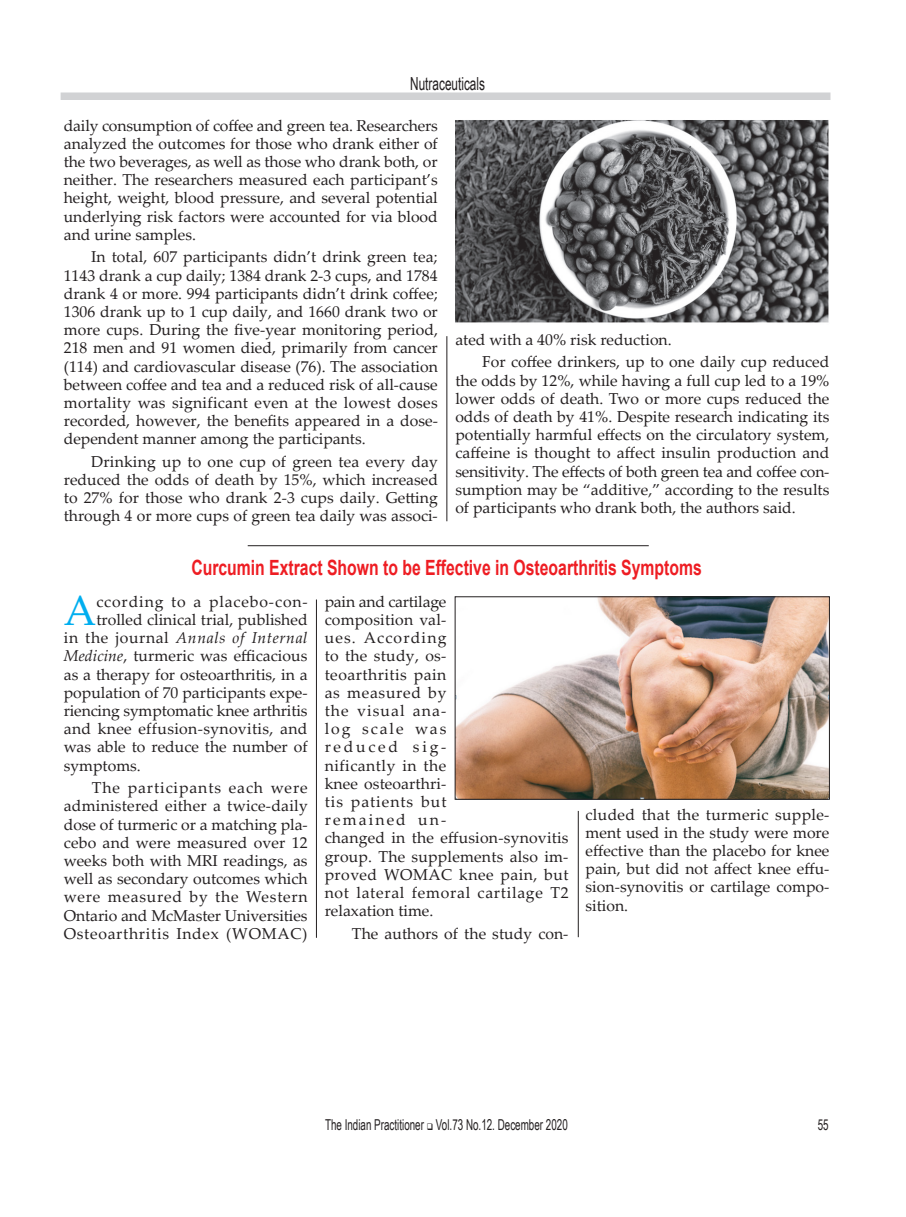
<style>
.page{position:relative;width:906px;height:1217px;background:#fff}
.page>*{position:absolute;margin:0;border:0;box-sizing:border-box;transform-origin:0 0}
._3_col{font:41.85px "Palatino Linotype";color:#00aeef}
.Subhead{font:700 21px "Arial";color:#ee1d23;scale:.75 1}
.t1{font:18px "Arial Narrow";color:#231f20;scale:.8 1}
._2_col{font:15.75px/18.1px "Palatino Linotype";color:#231f20;text-align:justify}
._3_col-2{font:15.75px/18.1px "Palatino Linotype";letter-spacing:.005em;color:#231f20;text-align:justify}
._3_col-3{font:15.75px/18.1px "Palatino Linotype";letter-spacing:.03em;color:#231f20}
._3_col-4{font:italic 15.75px "Palatino Linotype";letter-spacing:.04em;color:#231f20}
._3_col-5{font:15.75px "Palatino Linotype";letter-spacing:.055em;color:#231f20}
.Subhead-2{font:15px "Arial Narrow";color:#231f20;scale:.8 1}
.s1{font-style:normal}
.s2{font-style:italic}
</style>
<div class="page">
<div style="left:61px;top:92px;width:769px;height:8px;background:#d1d2d4"></div>
<hr style="left:248px;top:545px;width:401px;height:1px;background:#231f20">
<hr style="left:316px;top:599px;width:1px;height:338px;background:#231f20">
<hr style="left:578px;top:810px;width:1px;height:126px;background:#231f20">
<img style="left:455px;top:120px;width:374px;height:203px">
<hr style="left:446px;top:336px;width:1px;height:185px;background:#231f20">
<img style="left:457px;top:598px;width:370px;height:199px">
<div style="left:455px;top:596px;width:374px;height:203px;border:1px solid #231f20"></div>
<p class="t1" style="left:410px;top:71px;width:95px">Nutraceuticals</p>
<p class="_2_col" style="left:64px;top:116px;width:375px">daily consumption of coffee and green tea. Researchers analyzed the outcomes for those who drank either of the two beverages, as well as those who drank both, or neither. The researchers measured each participant’s height, weight, blood pressure, and several potential underlying risk factors were accounted for via blood and urine samples.</p>
<p class="_2_col" style="left:64px;top:247px;width:376px;text-indent:27px">In total, 607 participants didn’t drink green tea; 1143 drank a cup daily; 1384 drank 2-3 cups, and 1784 drank 4 or more. 994 participants didn’t drink coffee; 1306 drank up to 1 cup daily, and 1660 drank two or more cups. During the five-year monitoring period, 218 men and 91 women died, primarily from cancer (114) and cardiovascular disease (76). The association between coffee and tea and a reduced risk of all-cause mortality was significant even at the lowest doses recorded, however, the benefits appeared in a dose&shy;dependent manner among the participants.</p>
<p class="_2_col" style="left:64px;top:451px;width:376px;text-indent:27px">Drinking up to one cup of green tea every day reduced the odds of death by 15%, which increased to 27% for those who drank 2-3 cups daily. Getting through 4 or more cups of green tea daily was associ-</p>
<p class="_2_col" style="left:455px;top:330px;width:218px">ated with a 40% risk reduction.</p>
<p class="_2_col" style="left:455px;top:352px;width:376px;text-indent:27px">For coffee drinkers, up to one daily cup reduced the odds by 12%, while having a full cup led to a 19% lower odds of death. Two or more cups reduced the odds of death by 41%. Despite research indicating its potentially harmful effects on the circulatory system, caffeine is thought to affect insulin production and sensitivity. The effects of both green tea and coffee con&shy;sumption may be “additive,” according to the results of participants who drank both, the authors said.</p>
<p class="Subhead" style="left:191px;top:553px;width:682px">Curcumin Extract Shown to be Effective in Osteoarthritis Symptoms</p>
<p class="_3_col" style="left:64px;top:581px;width:34px">A</p>
<p class="_3_col-5" style="left:96px;top:590px;width:213px">ccording to a placebo-con-</p>
<p class="_3_col-2" style="left:96px;top:610px;width:213px">trolled clinical trial, published</p>
<p class="_3_col-4" style="left:64px;top:626px;width:245px"><span class="s1">in the journal</span> Annals of Internal</p>
<p class="_3_col-2" style="left:64px;top:646px;width:245px"><span class="s2">Medicine</span>, turmeric was efficacious</p>
<p class="_3_col-2" style="left:64px;top:664px;width:245px">as a therapy for osteoarthritis, in a</p>
<p class="_3_col-2" style="left:64px;top:682px;width:245px">population of 70 participants expe-</p>
<p class="_3_col-2" style="left:64px;top:700px;width:245px">riencing symptomatic knee arthritis</p>
<p class="_3_col-2" style="left:64px;top:719px;width:245px">and knee effusion-synovitis, and</p>
<p class="_3_col-2" style="left:64px;top:737px;width:245px">was able to reduce the number of</p>
<p class="_3_col-2" style="left:64px;top:755px;width:79px">symptoms.</p>
<p class="_3_col-2" style="left:64px;top:777px;width:245px;text-indent:28px">The participants each were administered either a twice-daily dose of turmeric or a matching pla&shy;cebo and were measured over 12 weeks both with MRI readings, as well as secondary outcomes which were measured by the Western Ontario and McMaster Universities Osteoarthritis Index (WOMAC)</p>
<p class="_3_col-3" style="left:325px;top:591px;width:245px">pain and cartilage<br>composition val-<br>ues. According<br>to the study, os-<br>teoarthritis pain<br>as measured by<br>the visual ana-<br>log scale was<br>reduced sig-<br>nificantly in the<br>knee osteoarthri-<br>tis patients but<br>remained un-<br>changed in the effusion-synovitis group. The supplements also im&shy;proved WOMAC knee pain, but not lateral femoral cartilage T2 relaxation time.</p>
<p class="_3_col-2" style="left:352px;top:923px;width:218px">The authors of the study con-</p>
<p class="_3_col-2" style="left:585px;top:804px;width:245px">cluded that the turmeric supple&shy;ment used in the study were more effective than the placebo for knee pain, but did not affect knee effu&shy;sion-synovitis or cartilage compo&shy;sition.</p>
<p class="Subhead-2" style="left:325px;top:1113px;width:305px">The Indian Practitioner ❑ Vol.73 No.12. December 2020</p>
<p class="Subhead-2" style="left:817px;top:1113px;width:15px">55</p>
</div>
